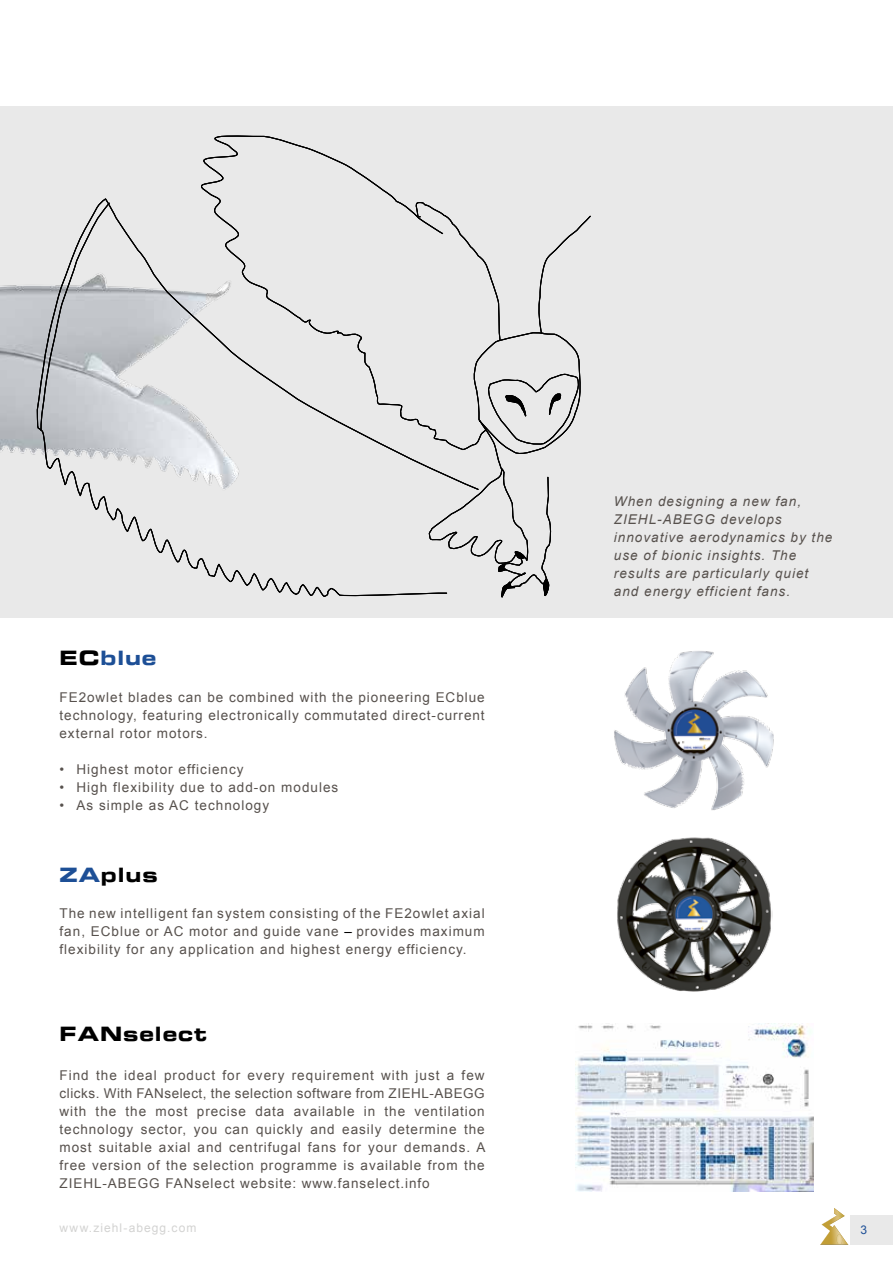
<style>
.page{position:relative;width:893px;height:1263px;background:#fff}
.page>*{position:absolute;margin:0;border:0;box-sizing:border-box;transform-origin:0 0}
.t1{font:19.5px "Eurostile Bold Extended Two";letter-spacing:.05em;color:#000}
.t2{font:19.5px "Eurostile Bold Extended Two";letter-spacing:.05em;color:#1d4f96}
.t3{font:13.5px/18px "Arial";letter-spacing:.07em;color:#57514d;text-align:justify}
.t4{font:italic 13.5px/18px "Arial";letter-spacing:.075em;color:#57514d}
.t5{font:12px "Arial";letter-spacing:.09em;color:#d3d3d2}
.t6{font:12px "Arial";color:#1d4f96}
.s1{color:#000}
.s2{color:#1d4f96}
</style>
<div class="page">
<div style="left:0;top:106px;width:893px;height:512px;background:#e9e9e9"></div>
<img style="left:614px;top:651px;width:160px;height:159px">
<img style="left:617px;top:837px;width:155px;height:154px">
<img style="left:575px;top:1023px;width:238px;height:169px">
<div style="left:850px;top:1215px;width:43px;height:30px;background:#e9e9e9"></div>
<svg style="left:820px;top:1208px;width:28px;height:37px"></svg>
<img style="left:0;top:285px;width:36px;height:170px">
<svg style="left:201px;top:135px;width:193px;height:62px"></svg>
<svg style="left:479px;top:215px;width:112px;height:383px"></svg>
<svg style="left:36px;top:197px;width:443px;height:400px"></svg>
<svg style="left:40px;top:202px;width:71px;height:229px"></svg>
<h1 class="t2" style="left:60px;top:644px;width:98px"><span class="s1">EC</span>blue</h1>
<p class="t3" style="left:60px;top:688px;width:427px">FE2owlet blades can be combined with the pioneering ECblue technology, featuring electronically commutated direct-current external rotor motors.</p>
<p class="t3" style="left:60px;top:760px;width:186px">• Highest motor efficiency</p>
<p class="t3" style="left:60px;top:778px;width:280px">• High flexibility due to add-on modules</p>
<p class="t3" style="left:60px;top:796px;width:211px">• As simple as AC technology</p>
<h1 class="t1" style="left:60px;top:861px;width:100px"><span class="s2">ZA</span>plus</h1>
<p class="t3" style="left:60px;top:904px;width:427px">The new intelligent fan system consisting of the FE2owlet axial fan, ECblue or AC motor and guide vane <span class="s1">–</span> provides maximum flexibility for any application and highest energy efficiency.</p>
<p class="t4" style="left:614px;top:492px;width:220px">When designing a new fan,<br>Ziehl-Abegg develops innovative aerodynamics by the use of bionic insights. The results are particularly quiet and energy efficient fans.</p>
<h1 class="t1" style="left:60px;top:1020px;width:149px">FANselect</h1>
<p class="t3" style="left:60px;top:1066px;width:427px">Find the ideal product for every requirement with just a few clicks. With FANselect, the selection software from Ziehl</p>
<p class="t3" style="left:60px;top:1084px;width:427px;text-indent:370px">-Abegg with the the most precise data available in the ventilation technology sector, you can quickly and easily determine the most suitable axial and centrifugal fans for your demands. A free version of the selection programme is available from the Ziehl</p>
<p class="t3" style="left:103px;top:1174px;width:329px">-Abegg FANselect website: www.fanselect.info</p>
<p class="t5" style="left:60px;top:1220px;width:138px">www.ziehl-abegg.com</p>
<p class="t6" style="left:860px;top:1222px;width:8px">3</p>
</div>
